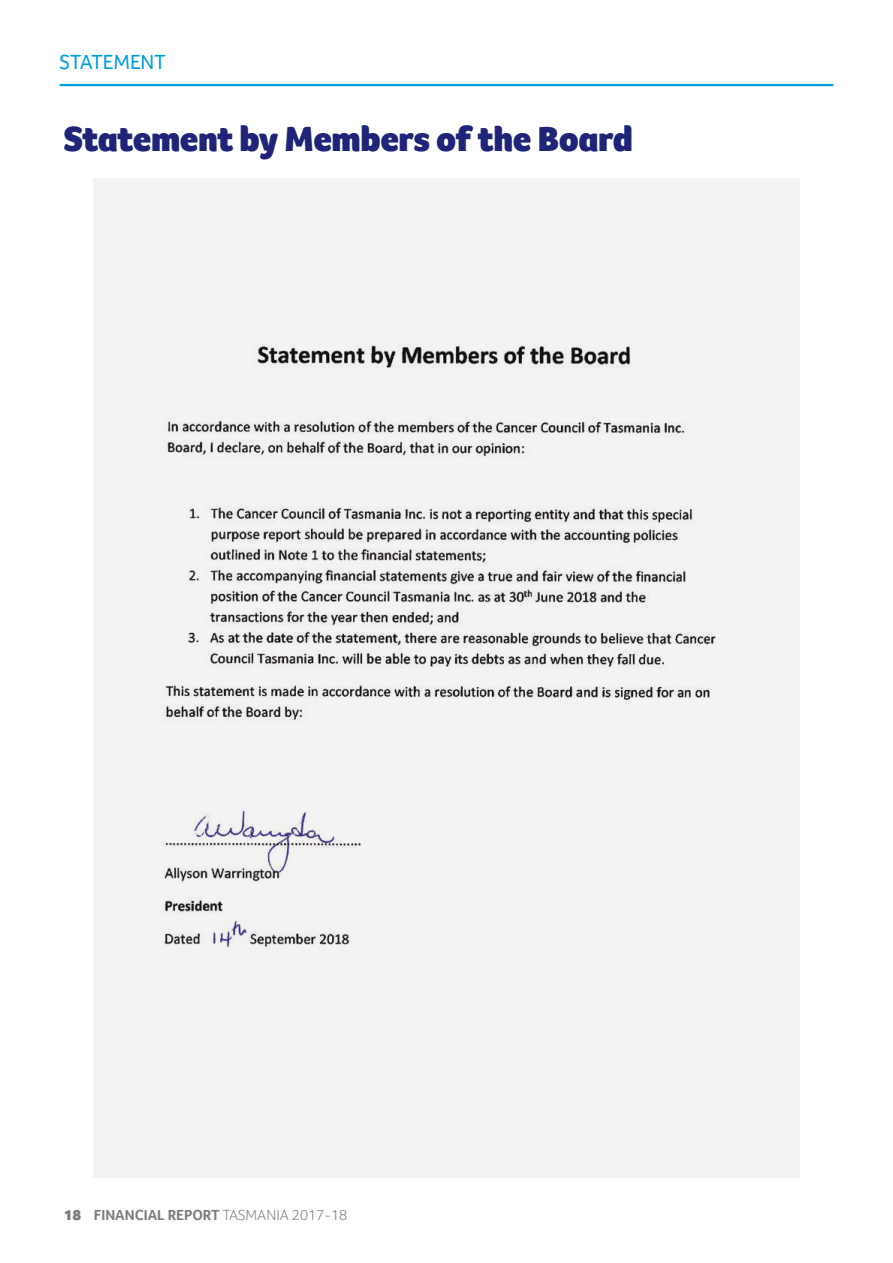
<style>
.page{position:relative;width:893px;height:1263px;background:#fff}
.page>*{position:absolute;margin:0;border:0;box-sizing:border-box;transform-origin:0 0}
.t1{font:900 36px "Foco CC";letter-spacing:-.015em;color:#202479}
.t2{font:21px "Foco CC";letter-spacing:-.005em;color:#009cdc}
.t3{font:700 15px "Foco CC";color:#7d7c7e}
.s1{font-weight:900}
.s2{font-weight:300}
</style>
<div class="page">
<hr style="left:60px;top:84px;width:773px;height:2px;background:#009cdc">
<div style="left:94px;top:179px;width:706px;height:999px;background:#f4f3f3"></div>
<h2 class="t2" style="left:60px;top:48px;width:108px">STATEMENT</h2>
<h1 class="t1" style="left:64px;top:115px;width:571px">Statement by Members of the Board</h1>
<p class="t3" style="left:64px;top:1205px;width:285px"><span class="s1">18</span> FINANCIAL REPORT <span class="s2">TASMANIA 2017-18</span></p>
</div>
